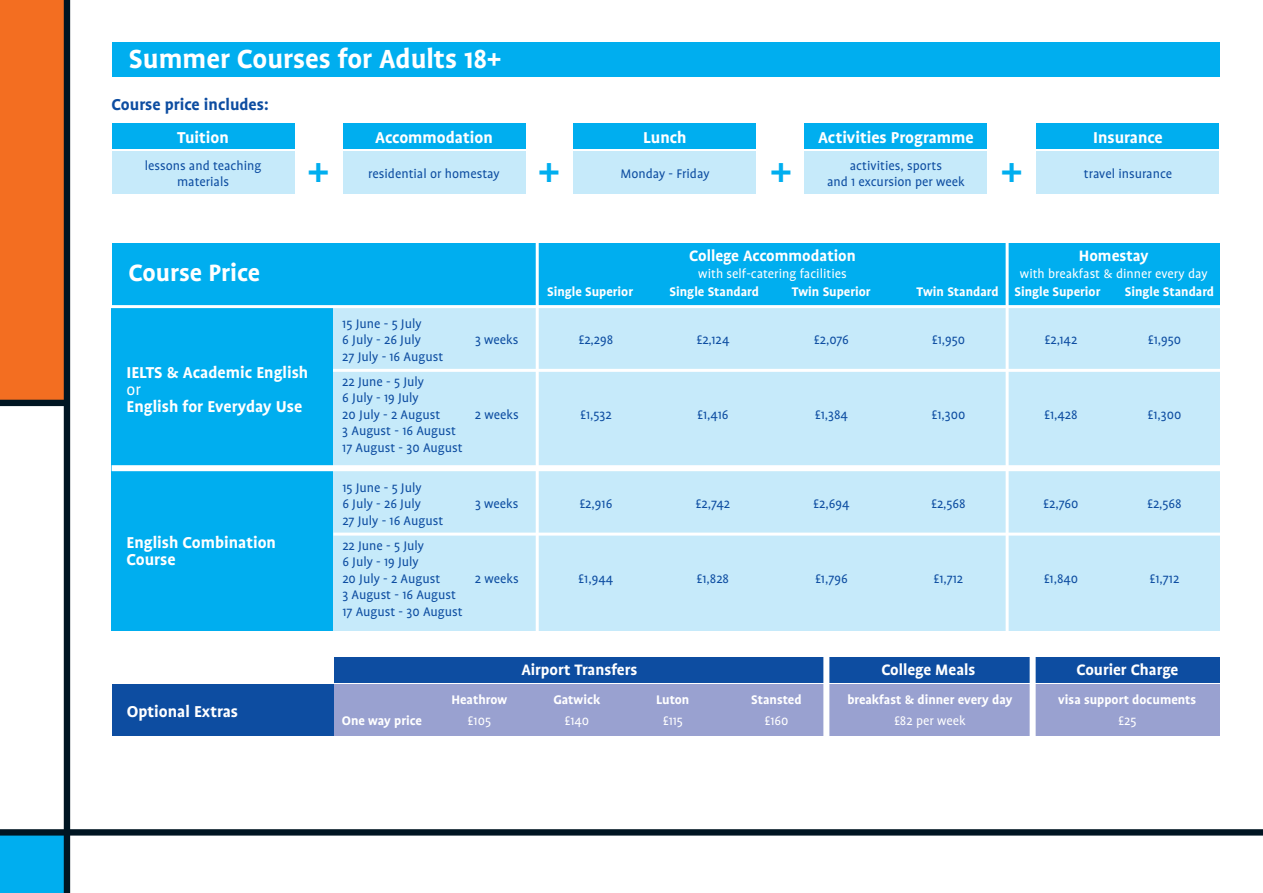
<style>
.page{position:relative;width:1263px;height:893px;background:#fff}
.page>*{position:absolute;margin:0;border:0;box-sizing:border-box;transform-origin:0 0}
.t1{font:700 37.5px "Helvetica Neue";color:#00aeef}
.t2{font:700 30px "Profile";color:#fff}
.t3{font:700 27px "Profile";color:#fff}
.t4{font:700 18px/17.2px "Profile";color:#fff}
.t5{font:700 18px "Profile";color:#0d4da1}
.t6{font:18px "Profile";color:#fff}
.t7{font:700 17.25px "Profile";color:#fff}
.t8{font:14.25px/16.5px "Profile";color:#0d4da1}
.t9{font:700 14.25px "Profile";color:#fff}
.t10{font:14.25px "Profile";color:#fff}
</style>
<div class="page">
<div style="left:0;top:0;width:67px;height:402px;background:#f36e21"></div>
<div style="left:0;top:835px;width:64px;height:58px;background:#00aeef"></div>
<div style="left:64px;top:0;width:6px;height:893px;background:#001522"></div>
<div style="left:0;top:400px;width:66px;height:6px;background:#001522"></div>
<div style="left:0;top:829px;width:1263px;height:7px;background:#001522"></div>
<div style="left:112px;top:43px;width:1108px;height:34px;background:#00aeef"></div>
<div style="left:331px;top:306px;width:888px;height:161px;background:#c6eafa"></div>
<div style="left:332px;top:469px;width:887px;height:161px;background:#c6eafa"></div>
<div style="left:112px;top:151px;width:182px;height:43px;background:#c6eafa"></div>
<div style="left:112px;top:123px;width:182px;height:26px;background:#00aeef"></div>
<div style="left:343px;top:151px;width:182px;height:43px;background:#c6eafa"></div>
<div style="left:343px;top:123px;width:182px;height:26px;background:#00aeef"></div>
<div style="left:573px;top:151px;width:183px;height:43px;background:#c6eafa"></div>
<div style="left:573px;top:123px;width:183px;height:26px;background:#00aeef"></div>
<div style="left:804px;top:151px;width:183px;height:43px;background:#c6eafa"></div>
<div style="left:804px;top:123px;width:183px;height:26px;background:#00aeef"></div>
<div style="left:1036px;top:151px;width:183px;height:43px;background:#c6eafa"></div>
<div style="left:1036px;top:123px;width:183px;height:26px;background:#00aeef"></div>
<div style="left:112px;top:243px;width:1107px;height:63px;background:#00aeef"></div>
<hr style="left:333px;top:369px;width:896px;height:3px;background:#fff">
<hr style="left:333px;top:533px;width:898px;height:3px;background:#fff">
<hr style="left:536px;top:239px;width:3px;height:395px;background:#fff">
<hr style="left:1006px;top:239px;width:3px;height:395px;background:#fff">
<div style="left:112px;top:307px;width:221px;height:162px;background:#00aeef"></div>
<div style="left:112px;top:469px;width:221px;height:161px;background:#00aeef"></div>
<div style="left:112px;top:465px;width:1115px;height:6px;background:#fff"></div>
<hr style="left:105px;top:305px;width:1143px;height:3px;background:#fff">
<div style="left:332px;top:685px;width:888px;height:51px;background:#99a1d0"></div>
<div style="left:112px;top:685px;width:221px;height:51px;background:#0d4da1"></div>
<div style="left:334px;top:657px;width:886px;height:25px;background:#0d4da1"></div>
<div style="left:823px;top:651px;width:6px;height:112px;background:#fff"></div>
<div style="left:1030px;top:651px;width:6px;height:112px;background:#fff"></div>
<h2 class="t2" style="left:129px;top:48px;width:374px">Summer Courses for Adults 18+</h2>
<p class="t5" style="left:112px;top:97px;width:159px">Course price includes:</p>
<p class="t4" style="left:177px;top:130px;width:53px">Tuition</p>
<p class="t8" style="left:145px;top:158px;width:118px;text-align:center">lessons and teaching materials</p>
<h3 class="t3" style="left:129px;top:262px;width:133px">Course Price</h3>
<p class="t4" style="left:375px;top:130px;width:119px">Accommodation</p>
<p class="t4" style="left:643px;top:130px;width:45px">Lunch</p>
<p class="t4" style="left:818px;top:130px;width:157px">Activities Programme</p>
<p class="t4" style="left:1093px;top:130px;width:71px">Insurance</p>
<p class="t8" style="left:827px;top:158px;width:139px;text-align:center">activities, sports<br>and 1 excursion per week</p>
<h1 class="t1" style="left:307px;top:155px;width:24px">+</h1>
<h1 class="t1" style="left:538px;top:155px;width:24px">+</h1>
<h1 class="t1" style="left:770px;top:155px;width:24px">+</h1>
<h1 class="t1" style="left:1000px;top:155px;width:24px">+</h1>
<p class="t8" style="left:368px;top:166px;width:133px">residential or homestay</p>
<p class="t8" style="left:620px;top:166px;width:91px">Monday - Friday</p>
<p class="t8" style="left:1084px;top:166px;width:90px">travel insurance</p>
<p class="t8" style="left:342px;top:316px;width:81px">15 June - 5 July<br>6 July - 26 July</p>
<p class="t7" style="left:689px;top:249px;width:168px">College Accommodation</p>
<p class="t10" style="left:698px;top:269px;width:150px">with self-catering facilities</p>
<p class="t9" style="left:547px;top:286px;width:87px">Single Superior</p>
<p class="t9" style="left:670px;top:286px;width:91px">Single Standard</p>
<p class="t9" style="left:792px;top:286px;width:80px">Twin Superior</p>
<p class="t9" style="left:916px;top:286px;width:83px">Twin Standard</p>
<p class="t7" style="left:1079px;top:249px;width:71px">Homestay</p>
<p class="t10" style="left:1020px;top:269px;width:189px">with breakfast &amp; dinner every day</p>
<p class="t9" style="left:1014px;top:286px;width:87px">Single Superior</p>
<p class="t9" style="left:1125px;top:286px;width:91px">Single Standard</p>
<p class="t8" style="left:475px;top:332px;width:45px">3 weeks</p>
<p class="t8" style="left:578px;top:332px;width:36px">£2,298</p>
<p class="t8" style="left:696px;top:332px;width:34px">£2,124</p>
<p class="t8" style="left:814px;top:332px;width:37px">£2,076</p>
<p class="t8" style="left:932px;top:332px;width:35px">£1,950</p>
<p class="t8" style="left:1044px;top:332px;width:34px">£2,142</p>
<p class="t8" style="left:1148px;top:332px;width:35px">£1,950</p>
<p class="t4" style="left:126px;top:365px;width:183px">IELTS &amp; Academic English</p>
<p class="t6" style="left:126px;top:383px;width:16px">or</p>
<p class="t4" style="left:126px;top:399px;width:177px">English for Everyday Use</p>
<p class="t4" style="left:126px;top:535px;width:151px">English Combination<br>Course</p>
<p class="t4" style="left:127px;top:704px;width:113px">Optional Extras</p>
<p class="t8" style="left:342px;top:345px;width:102px;line-height:25px">27 July - 16 August<br>22 June - 5 July</p>
<p class="t8" style="left:342px;top:390px;width:99px">6 July - 19 July<br>20 July - 2 August</p>
<p class="t8" style="left:342px;top:423px;width:122px">3 August - 16 August<br>17 August - 30 August</p>
<p class="t8" style="left:342px;top:480px;width:81px">15 June - 5 July<br>6 July - 26 July</p>
<p class="t8" style="left:342px;top:509px;width:102px;line-height:25px">27 July - 16 August<br>22 June - 5 July</p>
<p class="t8" style="left:342px;top:555px;width:99px">6 July - 19 July<br>20 July - 2 August</p>
<p class="t8" style="left:342px;top:588px;width:122px">3 August - 16 August<br>17 August - 30 August</p>
<p class="t8" style="left:475px;top:407px;width:45px">2 weeks</p>
<p class="t8" style="left:580px;top:407px;width:33px">£1,532</p>
<p class="t8" style="left:697px;top:407px;width:33px">£1,416</p>
<p class="t8" style="left:815px;top:407px;width:35px">£1,384</p>
<p class="t8" style="left:931px;top:407px;width:35px">£1,300</p>
<p class="t8" style="left:1044px;top:407px;width:35px">£1,428</p>
<p class="t8" style="left:1147px;top:407px;width:35px">£1,300</p>
<p class="t8" style="left:475px;top:497px;width:45px">3 weeks</p>
<p class="t8" style="left:579px;top:497px;width:34px">£2,916</p>
<p class="t8" style="left:696px;top:497px;width:36px">£2,742</p>
<p class="t8" style="left:813px;top:497px;width:38px">£2,694</p>
<p class="t8" style="left:931px;top:497px;width:36px">£2,568</p>
<p class="t8" style="left:1043px;top:497px;width:37px">£2,760</p>
<p class="t8" style="left:1147px;top:497px;width:36px">£2,568</p>
<p class="t8" style="left:475px;top:571px;width:45px">2 weeks</p>
<p class="t8" style="left:578px;top:571px;width:36px">£1,944</p>
<p class="t8" style="left:696px;top:571px;width:34px">£1,828</p>
<p class="t8" style="left:815px;top:571px;width:34px">£1,796</p>
<p class="t8" style="left:933px;top:571px;width:31px">£1,712</p>
<p class="t8" style="left:1044px;top:571px;width:36px">£1,840</p>
<p class="t8" style="left:1149px;top:571px;width:31px">£1,712</p>
<p class="t7" style="left:521px;top:663px;width:118px">Airport Transfers</p>
<p class="t7" style="left:881px;top:663px;width:96px">College Meals</p>
<p class="t7" style="left:1076px;top:663px;width:103px">Courier Charge</p>
<p class="t9" style="left:451px;top:694px;width:57px">Heathrow</p>
<p class="t9" style="left:553px;top:694px;width:49px">Gatwick</p>
<p class="t9" style="left:656px;top:694px;width:35px">Luton</p>
<p class="t9" style="left:751px;top:694px;width:52px">Stansted</p>
<p class="t9" style="left:342px;top:715px;width:82px">One way price</p>
<p class="t10" style="left:468px;top:715px;width:25px">£105</p>
<p class="t10" style="left:564px;top:715px;width:26px">£140</p>
<p class="t10" style="left:663px;top:715px;width:22px">£115</p>
<p class="t10" style="left:764px;top:715px;width:26px">£160</p>
<p class="t9" style="left:847px;top:694px;width:167px">breakfast &amp; dinner every day</p>
<p class="t10" style="left:894px;top:715px;width:73px">£82 per week</p>
<p class="t9" style="left:1058px;top:694px;width:140px">visa support documents</p>
<p class="t10" style="left:1118px;top:715px;width:20px">£25</p>
</div>
